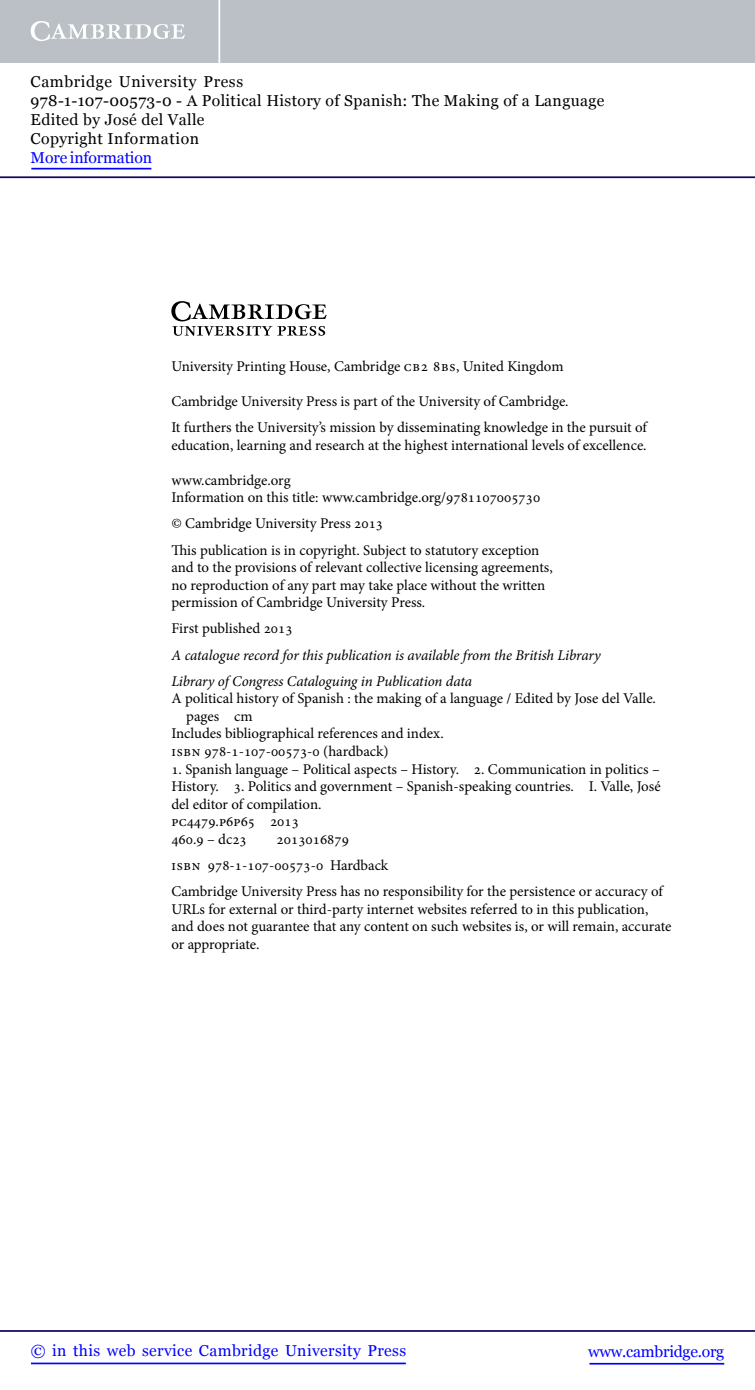
<style>
.page{position:relative;width:755px;height:1390px;background:#fff}
.page>*{position:absolute;margin:0;border:0;box-sizing:border-box;transform-origin:0 0}
.t1{font:15.75px/18.9px "Georgia";letter-spacing:.025em;color:#000}
.t2{font:15.75px "Georgia";letter-spacing:.025em;color:#00f}
.t3{font:15.75px "Georgia";letter-spacing:-.015em;color:#00f}
.t4{font:15.75px "Georgia";letter-spacing:-.01em;color:#00f}
.t5{font:14.88px/17.5px "Minion Pro";color:#000}
.t6{font:italic 14.88px/26.2px "Minion Pro";letter-spacing:-.01em;color:#000}
</style>
<div class="page">
<svg style="left:171px;top:301px;width:155px;height:35px"></svg>
<hr style="left:589px;top:1363px;width:134px;height:1px;background:#00f">
<hr style="left:0;top:1330px;width:754px;height:2px;background:#150666">
<hr style="left:31px;top:1362px;width:374px;height:2px;background:#00f">
<div style="left:0;top:0;width:754px;height:63px;background:#bac0c6"></div>
<svg style="left:31px;top:21px;width:154px;height:20px"></svg>
<hr style="left:218px;top:0;width:2px;height:63px;background:#fff">
<hr style="left:0;top:176px;width:754px;height:2px;background:#150666">
<hr style="left:31px;top:168px;width:120px;height:1px;background:#00f">
<p class="t1" style="left:31px;top:73px;width:575px">Cambridge University Press<br>978-1-107-00573-0 - A Political History of Spanish: The Making of a Language Edited by José del Valle<br>Copyright Information</p>
<p class="t4" style="left:31px;top:148px;width:123px">More information</p>
<p class="t5" style="left:171px;top:359px;width:393px">University Printing House, Cambridge cb2 8bs, United Kingdom</p>
<p class="t5" style="left:171px;top:389px;width:476px;line-height:26.2px">Cambridge University Press is part of the University of Cambridge.<br>It furthers the University’s mission by disseminating knowledge in the pursuit of</p>
<p class="t5" style="left:171px;top:437px;width:476px">education, learning and research at the highest international levels of excellence.</p>
<p class="t5" style="left:171px;top:472px;width:370px">www.cambridge.org<br>Information on this title: www.cambridge.org/9781107005730</p>
<p class="t5" style="left:171px;top:512px;width:369px;line-height:26.2px">© Cambridge University Press 2013<br>This publication is in copyright. Subject to statutory exception</p>
<p class="t5" style="left:171px;top:560px;width:382px">and to the provisions of relevant collective licensing agreements, no reproduction of any part may take place without the written permission of Cambridge University Press.</p>
<p class="t5" style="left:171px;top:621px;width:123px">First published 2013</p>
<p class="t6" style="left:171px;top:643px;width:430px">A catalogue record for this publication is available from the British Library<br>Library of Congress Cataloguing in Publication data</p>
<p class="t5" style="left:171px;top:691px;width:486px">A political history of Spanish : the making of a language / Edited by Jose del Valle.</p>
<p class="t5" style="left:186px;top:709px;width:68px">pages cm</p>
<p class="t5" style="left:171px;top:726px;width:274px">Includes bibliographical references and index.</p>
<p class="t5" style="left:171px;top:744px;width:219px">isbn 978-1-107-00573-0 (hardback)</p>
<p class="t5" style="left:171px;top:761px;width:490px">1. Spanish language – Political aspects – History. 2. Communication in politics – History. 3. Politics and government – Spanish-speaking countries. I. Valle, José del editor of compilation.<br>pc4479.p6p65 2013<br>460.9 – dc23</p>
<p class="t5" style="left:171px;top:827px;width:493px;line-height:26.2px;text-indent:105px">2013016879<br>isbn 978-1-107-00573-0 Hardback<br>Cambridge University Press has no responsibility for the persistence or accuracy of</p>
<p class="t5" style="left:171px;top:901px;width:501px">URLs for external or third-party internet websites referred to in this publication, and does not guarantee that any content on such websites is, or will remain, accurate or appropriate.</p>
<p class="t2" style="left:31px;top:1341px;width:376px">© in this web service Cambridge University Press</p>
<p class="t3" style="left:587px;top:1341px;width:137px">www.cambridge.org</p>
</div>
